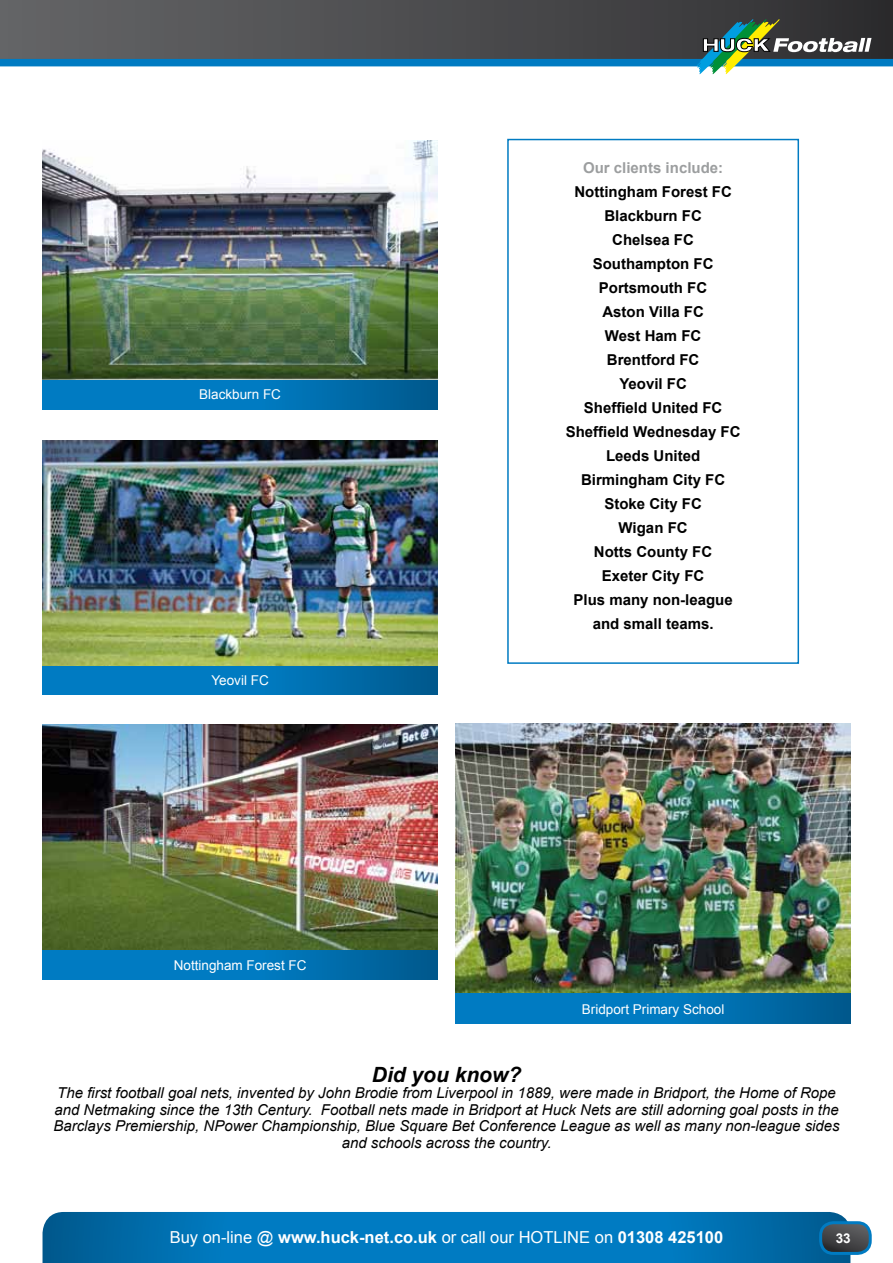
<style>
.page{position:relative;width:893px;height:1263px;background:#fff}
.page>*{position:absolute;margin:0;border:0;box-sizing:border-box;transform-origin:0 0}
.t1{font:italic 700 21px "Arial";color:#000}
.t2{font:16.5px "Arial";color:#fff}
.t3{font:italic 15px/16.5px "Arial";color:#000;text-align:center}
.t4{font:700 15px/24px "Arial";color:#000;text-align:center}
.t5{font:700 15px "Arial";color:#9c9e9f}
.t6{font:13.5px "Arial";color:#fff}
.t7{font:700 13.5px "Arial";color:#fff}
.s1{font-weight:700}
</style>
<div class="page">
<svg style="left:43px;top:1212px;width:807px;height:51px;background:#0074b6"></svg>
<div style="left:0;top:0;width:893px;height:62px;background:linear-gradient(to right,#656669,#2f2f31)"></div>
<div style="left:0;top:59px;width:893px;height:7px;background:#007bc2"></div>
<svg style="left:697px;top:19px;width:174px;height:55px"></svg>
<svg style="left:821px;top:1223px;width:49px;height:30px"></svg>
<div style="left:819px;top:1221px;width:53px;height:34px;border:3px solid #007bc2;border-radius:13px"></div>
<svg style="left:43px;top:950px;width:395px;height:30px;background:#0073b5"></svg>
<svg style="left:43px;top:665px;width:395px;height:29px;background:#0675b2"></svg>
<svg style="left:43px;top:380px;width:395px;height:30px;background:#0073b5"></svg>
<img style="left:43px;top:141px;width:395px;height:239px">
<img style="left:43px;top:440px;width:395px;height:225px">
<img style="left:43px;top:724px;width:395px;height:226px">
<img style="left:456px;top:723px;width:395px;height:271px">
<svg style="left:456px;top:994px;width:395px;height:30px;background:#0073b5"></svg>
<div style="left:507px;top:139px;width:292px;height:525px;border:2px solid #007bc2"></div>
<p class="t6" style="left:199px;top:386px;width:83px">Blackburn FC</p>
<p class="t6" style="left:212px;top:671px;width:59px">Yeovil FC</p>
<p class="t6" style="left:174px;top:956px;width:134px">Nottingham Forest FC</p>
<p class="t5" style="left:583px;top:158px;width:142px">Our clients include:</p>
<p class="t4" style="left:566px;top:180px;width:176px">Nottingham Forest FC<br>Blackburn FC<br>Chelsea FC<br>Southampton FC<br>Portsmouth FC<br>Aston Villa FC<br>West Ham FC<br>Brentford FC<br>Yeovil FC<br>Sheffield United FC<br>Sheffield Wednesday FC<br>Leeds United<br>Birmingham City FC<br>Stoke City FC<br>Wigan FC<br>Notts County FC<br>Exeter City FC<br>Plus many non-league and small teams.</p>
<p class="t6" style="left:582px;top:1000px;width:144px">Bridport Primary School</p>
<h1 class="t1" style="left:372px;top:1061px;width:151px">Did you know?</h1>
<p class="t3" style="left:53px;top:1085px;width:788px">The first football goal nets, invented by John Brodie from Liverpool in 1889, were made in Bridport, the Home of Rope and Netmaking since the 13th Century. Football nets made in Bridport at Huck Nets are still adorning goal posts in the Barclays Premiership, NPower Championship, Blue Square Bet Conference League as well as many non-league sides and schools across the country.</p>
<p class="t2" style="left:170px;top:1226px;width:555px">Buy on-line @ <span class="s1">www.huck-net.co.uk</span> or call our HOTLINE on <span class="s1">01308 425100</span></p>
<p class="t7" style="left:836px;top:1229px;width:17px">33</p>
</div>
